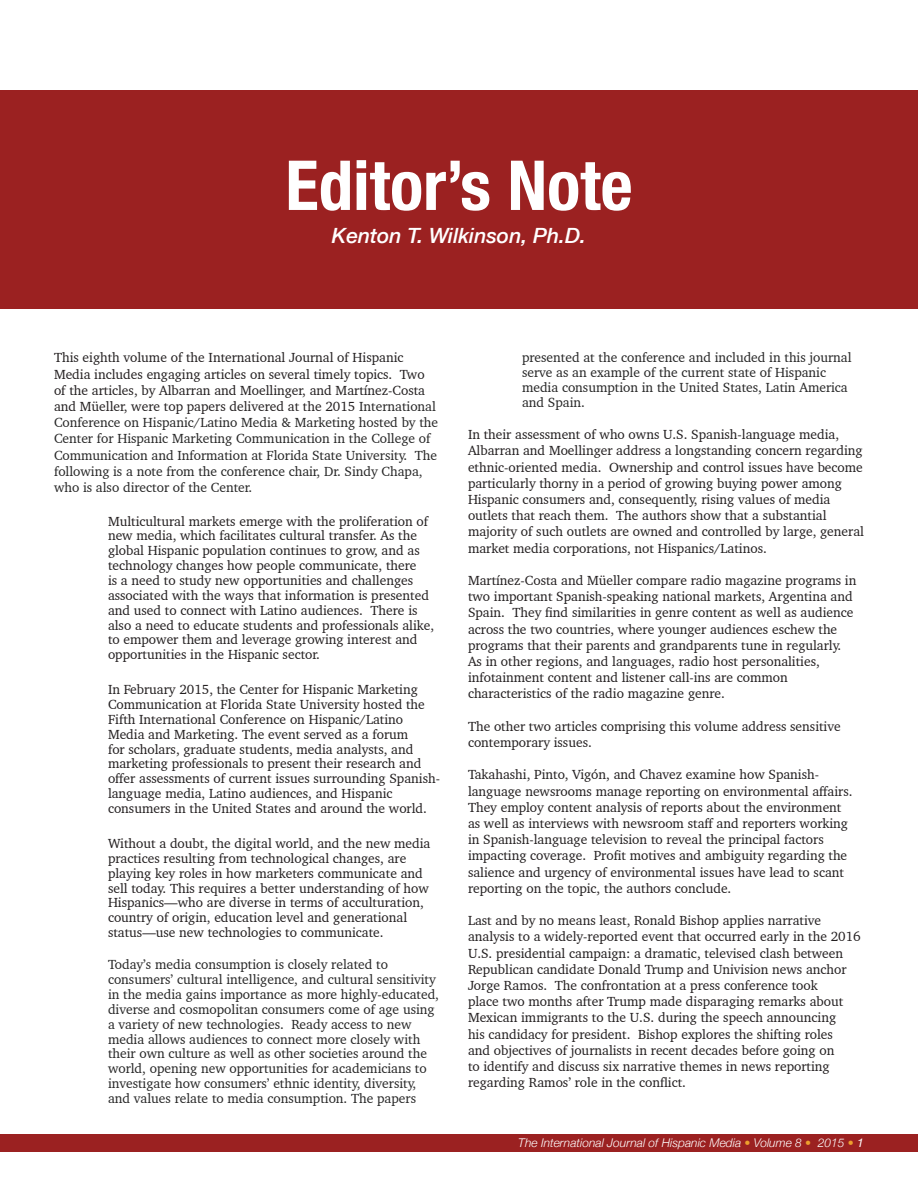
<style>
.page{position:relative;width:918px;height:1188px;background:#fff}
.page>*{position:absolute;margin:0;border:0;box-sizing:border-box;transform-origin:0 0}
.t1{font:700 condensed 69px "Helvetica Neue";color:#fff}
.t2{font:italic 500 21px "Helvetica Neue";color:#fff}
.t3{font:13.5px/16.2px "Charter BT Pro";color:#231f20}
.t4{font:13.5px/14.9px "Charter BT Pro";color:#262626}
.t5{font:italic 300 12px "Helvetica Neue";color:#fff}
.s1{color:#231f20}
.s2{color:#ed9f2e}
.s3{font-weight:400}
</style>
<div class="page">
<div style="left:0;top:1134px;width:918px;height:18px;background:#9b2121"></div>
<div style="left:0;top:91px;width:918px;height:218px;background:#9b2121"></div>
<p class="t1" style="left:285px;top:128px;width:349px">Editor’s Note</p>
<p class="t2" style="left:332px;top:217px;width:256px">Kenton T. Wilkinson, Ph.D.</p>
<p class="t4" style="left:54px;top:350px;width:386px;line-height:16.2px"><span class="s1">This eighth volume of the International Journal of Hispanic Media includes engaging articles on several timely topics. Two of the articles, by Albarran and Moellinger, and Martínez-Costa and Müeller, were top papers delivered at the 2015</span> International Conference on Hispanic/Latino Media &amp; Marketing hosted by the Center for Hispanic Marketing Communication in the College of Communication and Information at Florida State University. The following is a note from the conference chair, Dr. Sindy Chapa, who is also director of the Center.</p>
<p class="t3" style="left:108px;top:513px;width:328px;line-height:14.9px">Multicultural markets emerge with the proliferation of new media, which facilitates cultural transfer. As the global Hispanic population continues to grow, and as technology changes how people communicate, there<br>is a need to study new opportunities and challenges associated with the ways that information is presented and used to connect with Latino audiences. There is also a need to educate students and professionals alike, to empower them and leverage growing interest and opportunities in the Hispanic sector.</p>
<p class="t3" style="left:108px;top:682px;width:334px;line-height:14.9px">In February 2015, the Center for Hispanic Marketing Communication at Florida State University hosted the Fifth International Conference on Hispanic/Latino Media and Marketing. The event served as a forum<br>for scholars, graduate students, media analysts, and marketing professionals to present their research and offer assessments of current issues surrounding Spanish&shy;language media, Latino audiences, and Hispanic consumers in the United States and around the world.</p>
<p class="t3" style="left:108px;top:836px;width:324px;line-height:14.9px">Without a doubt, the digital world, and the new media practices resulting from technological changes, are playing key roles in how marketers communicate and sell today. This requires a better understanding of how Hispanics—who are diverse in terms of acculturation, country of origin, education level and generational status—use new technologies to communicate.</p>
<p class="t4" style="left:108px;top:957px;width:333px">Today’s media consumption is closely related to consumers’ cultural intelligence, and cultural sensitivity in the media gains importance as more highly-educated, diverse and cosmopolitan consumers come of age using a variety of new technologies. Ready access to new media allows audiences to connect more closely with their own culture as well as other societies around the world, opening new opportunities for academicians to investigate how consumers’ ethnic identity, diversity, and values relate to media consumption. The papers</p>
<p class="t4" style="left:522px;top:350px;width:331px">presented at the conference and included in this journal serve as an example of the current state of Hispanic media consumption in the United States, Latin America and Spain.</p>
<p class="t3" style="left:468px;top:426px;width:398px">In their assessment of who owns U.S. Spanish-language media, Albarran and Moellinger address a longstanding concern regarding ethnic-oriented media. Ownership and control issues have become particularly thorny in a period of growing buying power among Hispanic consumers and, consequently, rising values of media outlets that reach them. The authors show that a substantial majority of such outlets are owned and controlled by large, general market media corporations, not Hispanics/Latinos.</p>
<p class="t3" style="left:468px;top:572px;width:390px">Martínez-Costa and Müeller compare radio magazine programs in two important Spanish-speaking national markets, Argentina and Spain. They find similarities in genre content as well as audience across the two countries, where younger audiences eschew the programs that their parents and grandparents tune in regularly.<br>As in other regions, and languages, radio host personalities, infotainment content and listener call-ins are common characteristics of the radio magazine genre.</p>
<p class="t3" style="left:468px;top:718px;width:374px">The other two articles comprising this volume address sensitive contemporary issues.</p>
<p class="t3" style="left:468px;top:767px;width:386px">Takahashi, Pinto, Vigón, and Chavez examine how Spanish&shy;language newsrooms manage reporting on environmental affairs.<br>They employ content analysis of reports about the environment as well as interviews with newsroom staff and reporters working in Spanish-language television to reveal the principal factors impacting coverage. Profit motives and ambiguity regarding the salience and urgency of environmental issues have lead to scant reporting on the topic, the authors conclude.</p>
<p class="t3" style="left:468px;top:912px;width:394px">Last and by no means least, Ronald Bishop applies narrative analysis to a widely-reported event that occurred early in the 2016<br>U.S. presidential campaign: a dramatic, televised clash between Republican candidate Donald Trump and Univision news anchor Jorge Ramos. The confrontation at a press conference took<br>place two months after Trump made disparaging remarks about Mexican immigrants to the U.S. during the speech announcing<br>his candidacy for president. Bishop explores the shifting roles<br>and objectives of journalists in recent decades before going on<br>to identify and discuss six narrative themes in news reporting regarding Ramos’ role in the conflict.</p>
<p class="t5" style="left:518px;top:1133px;width:347px">The International Journal of Hispanic Media <span class="s2">•</span> Volume 8 <span class="s2">•</span> 2015 <span class="s2">•</span> <span class="s3">1</span></p>
</div>
